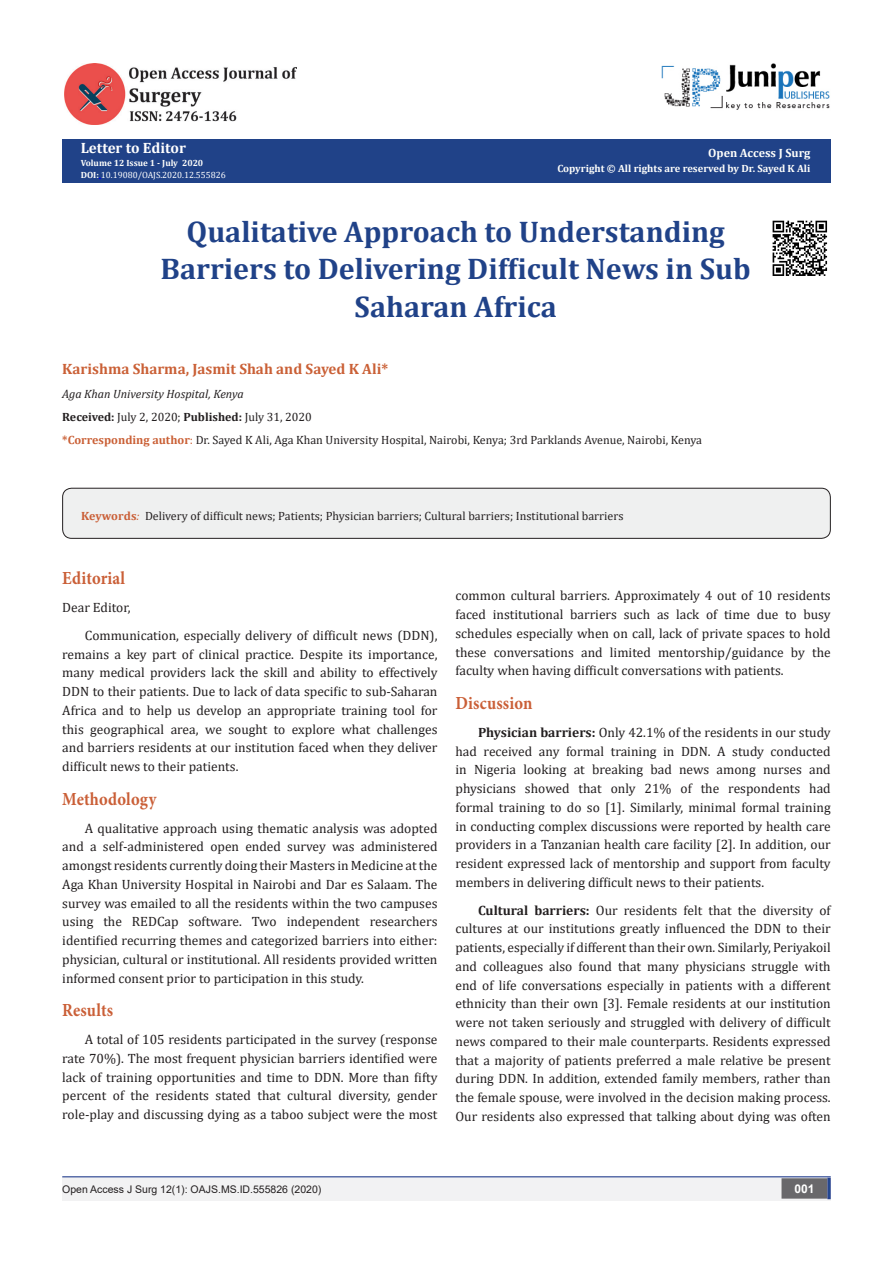
<style>
.page{position:relative;width:893px;height:1263px;background:#fff}
.page>*{position:absolute;margin:0;border:0;box-sizing:border-box;transform-origin:0 0}
.t1{font:700 30px/37.5px "Cambria";color:#204288;text-align:center}
.t2{font:700 18.45px "Minion Pro";letter-spacing:.01em;color:#ca5f37;scale:.89 1}
.t3{font:700 15px "Cambria";color:#ca6036}
.t4{font:700 15px "Cambria";color:#fff}
.List_Paragraph{font:13.5px/18.8px "Cambria";color:#231f20;text-align:justify}
.t5{font:12px "Cambria";color:#231f20}
.t6{font:italic 12px "Cambria";color:#231f20}
.t7{font:700 12px "Cambria";color:#fffffc}
.t8{font:700 12px "Arial";color:#fff}
.t9{font:700 10.5px "Cambria";color:#fffffc}
.t10{font:10.5px "Arial";color:#231f20}
.t11{font:9px "Cambria";color:#fff}
.t12{font:700 9px "Cambria";color:#fffffc}
.s1{font-weight:700;color:#fffffc}
.s2{font-weight:700}
.s3{font-weight:700;color:#ca6036}
.s4{color:#ca6036}
.s5{font-weight:700;color:#ca5f37}
.s6{font-style:italic;color:#ca5f37}
</style>
<div class="page">
<div style="left:63px;top:139px;width:768px;height:44px;background:#204288"></div>
<div style="left:62px;top:1177px;width:393px;height:24px;background:#f2f2f3"></div>
<div style="left:455px;top:1177px;width:376px;height:24px;background:#f2f2f3"></div>
<div style="left:782px;top:1179px;width:45px;height:19px;background:#69686b"></div>
<div style="left:781px;top:1178px;width:46px;height:20px;border:2px solid #69686b"></div>
<svg style="left:827px;top:1178px;width:4px;height:21px"></svg>
<img style="left:662px;top:63px;width:168px;height:47px">
<hr style="left:62px;top:1176px;width:769px;height:1px;background:#25408f">
<img style="left:64px;top:64px;width:232px;height:61px">
<div style="left:63px;top:488px;width:767px;height:50px;background:#eff0f0;border-radius:9px"></div>
<div style="left:62px;top:488px;width:769px;height:51px;border:1px solid #231f20;border-radius:9px"></div>
<img style="left:772px;top:220px;width:56px;height:56px">
<p class="t4" style="left:81px;top:138px;width:107px">Letter to Editor</p>
<p class="t12" style="left:81px;top:156px;width:124px">Volume 12 Issue 1 - July 2020</p>
<p class="t11" style="left:81px;top:169px;width:147px"><span class="s1">DOI:</span> 10.19080/OAJS.2020.12.555826</p>
<p class="t7" style="left:708px;top:144px;width:104px">Open Access J Surg</p>
<p class="t9" style="left:557px;top:161px;width:255px">Copyright © All rights are reserved by Dr. Sayed K Ali</p>
<p class="t1" style="left:161px;top:212px;width:592px">Qualitative Approach to Understanding<br>Barriers to Delivering Difficult News in Sub<br>Saharan Africa</p>
<p class="t3" style="left:62px;top:358px;width:327px">Karishma Sharma, Jasmit Shah and Sayed K Ali*</p>
<p class="t6" style="left:62px;top:385px;width:183px">Aga Khan University Hospital, Kenya</p>
<p class="t5" style="left:62px;top:410px;width:251px"><span class="s2">Received:</span> July 2, 2020; <span class="s2">Published:</span> July 31, 2020</p>
<p class="t5" style="left:62px;top:433px;width:641px"><span class="s3">*Corresponding author</span><span class="s4">:</span> Dr. Sayed K Ali, Aga Khan University Hospital, Nairobi, Kenya; 3rd Parklands Avenue, Nairobi, Kenya</p>
<p class="t5" style="left:81px;top:508px;width:544px"><span class="s5">Keywords</span><span class="s6">:</span> Delivery of difficult news; Patients; Physician barriers; Cultural barriers; Institutional barriers</p>
<p class="t2" style="left:62px;top:565px;width:72px">Editorial</p>
<p class="List_Paragraph" style="left:62px;top:598px;width:70px">Dear Editor,</p>
<p class="List_Paragraph" style="left:62px;top:626px;width:377px;text-indent:22px">Communication, especially delivery of difficult news (DDN), remains a key part of clinical practice. Despite its importance, many medical providers lack the skill and ability to effectively DDN to their patients. Due to lack of data specific to sub-Saharan Africa and to help us develop an appropriate training tool for this geographical area, we sought to explore what challenges and barriers residents at our institution faced when they deliver difficult news to their patients.</p>
<p class="t2" style="left:62px;top:786px;width:107px">Methodology</p>
<p class="List_Paragraph" style="left:62px;top:819px;width:377px;text-indent:22px">A qualitative approach using thematic analysis was adopted and a self-administered open ended survey was administered amongst residents currently doing their Masters in Medicine at the Aga Khan University Hospital in Nairobi and Dar es Salaam. The survey was emailed to all the residents within the two campuses using the REDCap software. Two independent researchers identified recurring themes and categorized barriers into either: physician, cultural or institutional. All residents provided written informed consent prior to participation in this study.</p>
<p class="t2" style="left:62px;top:997px;width:59px">Results</p>
<p class="List_Paragraph" style="left:62px;top:1030px;width:377px;text-indent:22px">A total of 105 residents participated in the survey (response rate 70%). The most frequent physician barriers identified were lack of training opportunities and time to DDN. More than fifty percent of the residents stated that cultural diversity, gender role-play and discussing dying as a taboo subject were the most</p>
<p class="List_Paragraph" style="left:455px;top:586px;width:377px">common cultural barriers. Approximately 4 out of 10 residents faced institutional barriers such as lack of time due to busy schedules especially when on call, lack of private spaces to hold these conversations and limited mentorship/guidance by the faculty when having difficult conversations with patients.</p>
<p class="t2" style="left:455px;top:690px;width:88px">Discussion</p>
<p class="List_Paragraph" style="left:455px;top:723px;width:377px;text-indent:22px"><span class="s2">Physician barriers:</span> Only 42.1% of the residents in our study had received any formal training in DDN. A study conducted in Nigeria looking at breaking bad news among nurses and physicians showed that only 21% of the respondents had formal training to do so [1]. Similarly, minimal formal training in conducting complex discussions were reported by health care providers in a Tanzanian health care facility [2]. In addition, our resident expressed lack of mentorship and support from faculty members in delivering difficult news to their patients.</p>
<p class="List_Paragraph" style="left:455px;top:900px;width:377px;text-indent:22px"><span class="s2">Cultural barriers:</span> Our residents felt that the diversity of cultures at our institutions greatly influenced the DDN to their patients, especially if different than their own. Similarly, Periyakoil and colleagues also found that many physicians struggle with end of life conversations especially in patients with a different ethnicity than their own [3]. Female residents at our institution were not taken seriously and struggled with delivery of difficult news compared to their male counterparts. Residents expressed that a majority of patients preferred a male relative be present during DDN. In addition, extended family members, rather than the female spouse, were involved in the decision making process.<br>Our residents also expressed that talking about dying was often</p>
<p class="t10" style="left:62px;top:1182px;width:261px">Open Access J Surg 12(1): OAJS.MS.ID.555826 (2020)</p>
<p class="t8" style="left:794px;top:1180px;width:22px">001</p>
</div>
